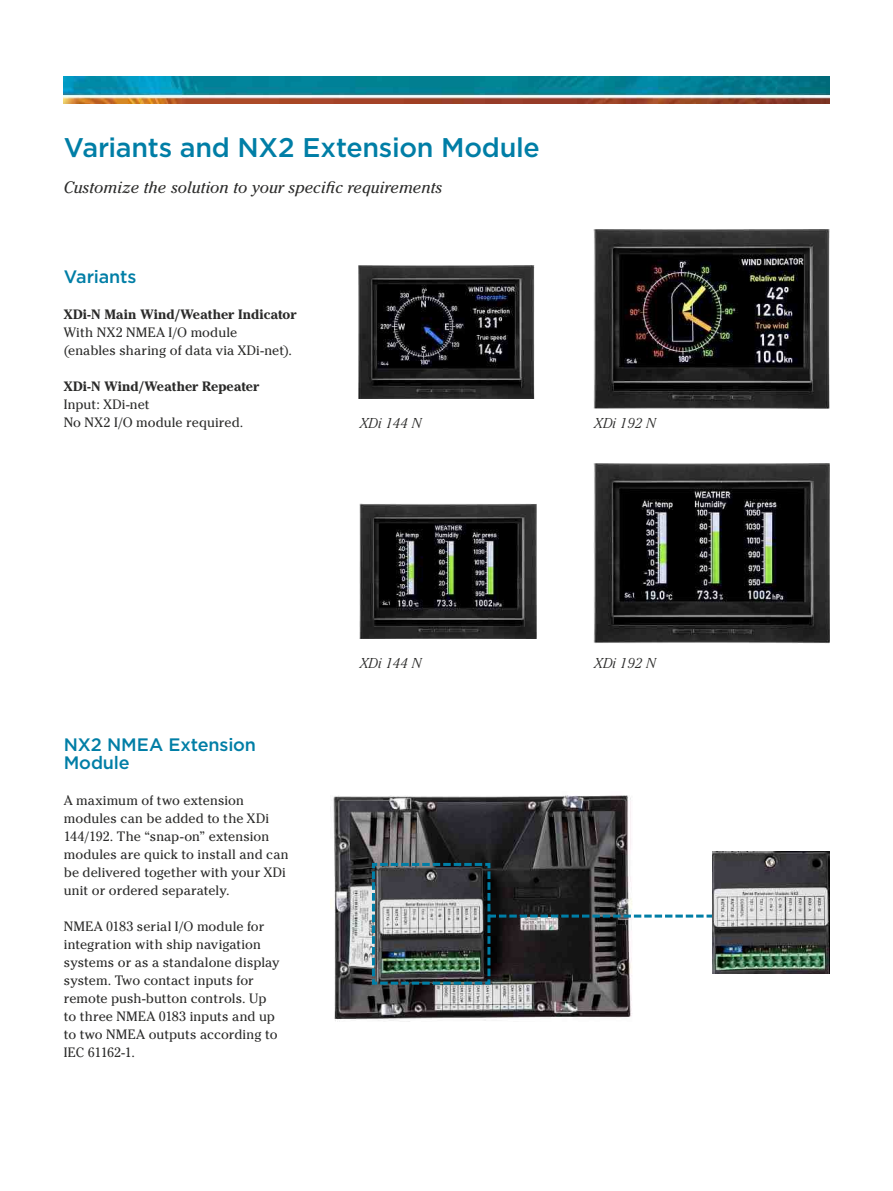
<style>
.page{position:relative;width:893px;height:1191px;background:#fff}
.page>*{position:absolute;margin:0;border:0;box-sizing:border-box;transform-origin:0 0}
.t1{font:500 27px "Gotham";letter-spacing:-.01em;color:#007ea6}
.t2{font:500 18px/18px "Gotham";letter-spacing:-.01em;color:#007ea6}
.t3{font:italic 16.5px "Cheltenham Std";color:#2b2b2a}
.t4{font:italic 300 14.25px "Cheltenham Std";color:#2b2b2a}
.t5{font:13.5px/18px "Cheltenham Std";letter-spacing:.005em;color:#2b2b2a}
.t6{font:700 13.5px "Cheltenham Std";letter-spacing:.005em;color:#2b2b2a}
</style>
<div class="page">
<img style="left:64px;top:77px;width:765px;height:27px">
<img style="left:358px;top:265px;width:176px;height:134px">
<img style="left:360px;top:504px;width:176px;height:135px">
<img style="left:594px;top:463px;width:235px;height:180px">
<img style="left:594px;top:229px;width:235px;height:179px">
<img style="left:333px;top:795px;width:299px;height:226px">
<svg style="left:370px;top:861px;width:344px;height:125px"></svg>
<img style="left:712px;top:851px;width:117px;height:122px">
<h1 class="t1" style="left:64px;top:130px;width:477px">Variants and NX2 Extension Module</h1>
<p class="t3" style="left:64px;top:178px;width:380px">Customize the solution to your specific requirements</p>
<h2 class="t2" style="left:64px;top:267px;width:74px">Variants</h2>
<p class="t6" style="left:64px;top:306px;width:234px">XDi-N Main Wind/Weather Indicator</p>
<p class="t5" style="left:64px;top:323px;width:230px">With NX2 NMEA I/O module (enables sharing of data via XDi-net).</p>
<p class="t6" style="left:64px;top:378px;width:197px">XDi-N Wind/Weather Repeater</p>
<p class="t5" style="left:64px;top:395px;width:181px">Input: XDi-net<br>No NX2 I/O module required.</p>
<p class="t4" style="left:360px;top:415px;width:63px">XDi 144 N</p>
<p class="t4" style="left:594px;top:415px;width:63px">XDi 192 N</p>
<h2 class="t2" style="left:64px;top:735px;width:194px">NX2 NMEA Extension<br>Module</h2>
<p class="t5" style="left:64px;top:791px;width:226px">A maximum of two extension modules can be added to the XDi<br>144/192. The “snap-on” extension modules are quick to install and can be delivered together with your XDi unit or ordered separately.</p>
<p class="t5" style="left:64px;top:917px;width:217px">NMEA 0183 serial I/O module for integration with ship navigation systems or as a standalone display system. Two contact inputs for remote push-button controls. Up to three NMEA 0183 inputs and up to two NMEA outputs according to<br>IEC 61162-1.</p>
<p class="t4" style="left:360px;top:655px;width:63px">XDi 144 N</p>
<p class="t4" style="left:594px;top:655px;width:63px">XDi 192 N</p>
</div>
